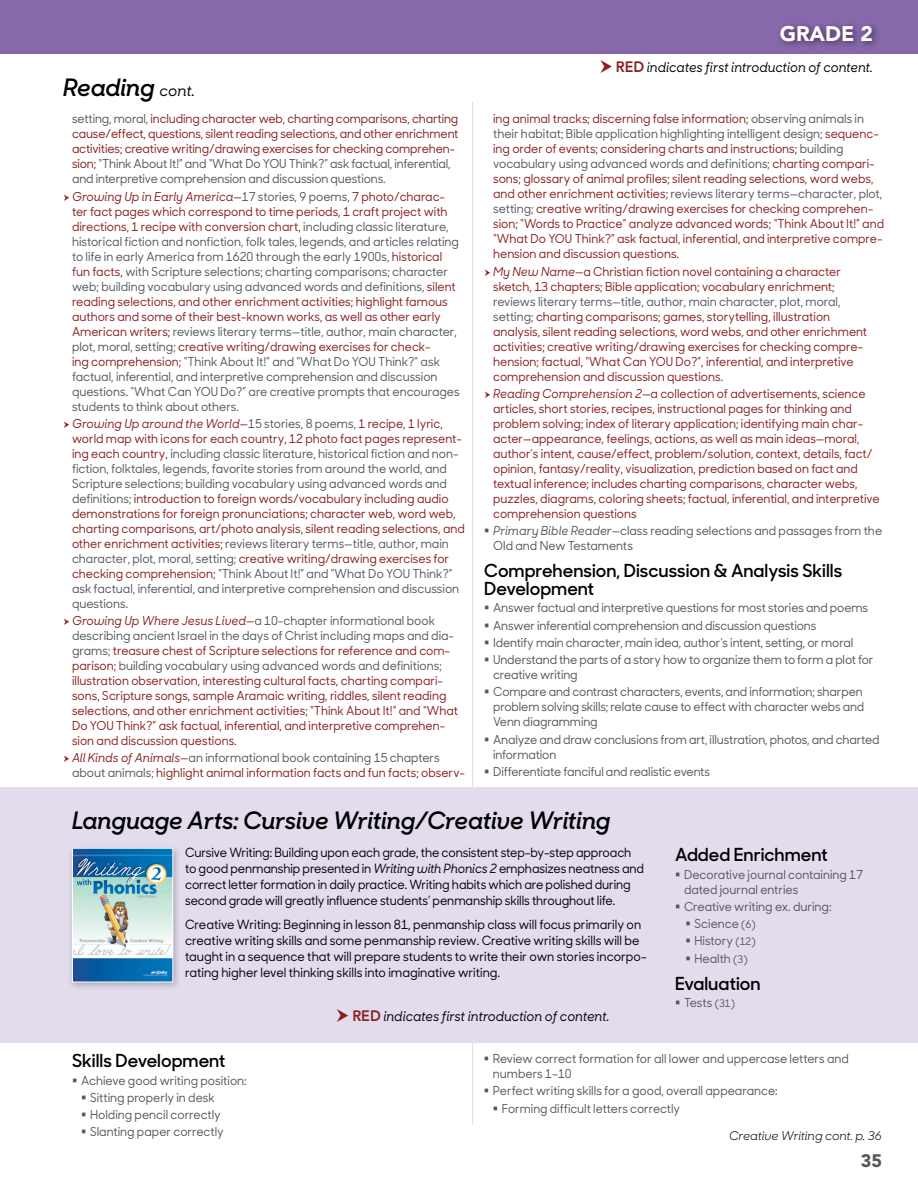
<style>
.page{position:relative;width:918px;height:1188px;background:#fff}
.page>*{position:absolute;margin:0;border:0;box-sizing:border-box;transform-origin:0 0}
.SS_Subjects_Subheads{font:italic 600 24px "Sharp Sans No 1";color:#000}
.t1{font:900 21px "Avenir";color:#fff}
.SS_Subhead_under_ite{font:600 18px/18px "Sharp Sans No 1";color:#000}
.t2{font:900 18px "Avenir";color:#55575a}
.SS_Introduction_to_c{font:italic 500 13.5px "Sharp Sans No 1";color:#000;scale:.95 1}
.SS_Opening_Paragraph{font:500 12.75px/15.8px "Sharp Sans No 1";letter-spacing:-.005em;color:#000;scale:.94 1}
.SS_Opening_Paragraph-2{font:500 12.75px/15.8px "Sharp Sans No 1";letter-spacing:-.005em;color:#000;scale:.95 1}
.t3{font:500 12.3px/15px "Sharp Sans No 1";color:#55575a;scale:.95 1}
.t4{font:500 12.3px/15px "Sharp Sans No 1";color:#88201e;scale:.95 1}
.t5{font:500 12.3px "Sharp Sans No 1";color:#55575a;scale:.94 1}
.SS_Item_cont__on_nex{font:italic 12px "Sharp Sans No 1";color:#000}
.s1{font-family:"Avenir";font-weight:800;font-style:normal;font-size:15px;color:#88201e}
.s2{font-weight:500;font-size:15px}
.s3{color:#55575a}
.s4{font-style:italic;color:#88201e}
.s5{color:#88201e}
.s6{font-style:italic}
.s7{font-size:10.5px}
</style>
<div class="page">
<hr style="left:472px;top:102px;width:1px;height:1023px;background:#e2dced">
<div style="left:0;top:0;width:918px;height:54px;background:#8768aa"></div>
<div style="left:775px;top:21px;width:105px;height:28px;background:#000;opacity:.5"></div>
<div style="left:0;top:788px;width:918px;height:255px;background:#e2dced"></div>
<div style="left:67px;top:844px;width:114px;height:148px;background:#000;opacity:.25"></div>
<img style="left:74px;top:850px;width:97px;height:130px">
<div style="left:72px;top:848px;width:101px;height:134px;border:1px solid #fff"></div>
<h2 class="t1" style="left:780px;top:20px;width:95px">GRADE 2</h2>
<p class="SS_Introduction_to_c" style="left:616px;top:57px;width:272px"><span class="s1">RED</span> indicates first introduction of content.</p>
<p class="SS_Subjects_Subheads" style="left:63px;top:67px;width:133px">Reading <span class="s2">cont.</span></p>
<p class="t4" style="left:72px;top:111px;width:408px"><span class="s3">setting, moral,</span> including character web, charting comparisons, charting cause/effect, questions, silent reading selections, and other enrichment activities; creative writing/drawing exercises for checking comprehen&shy;sion; <span class="s3">“Think About It!” and “What Do YOU Think?” ask factual, inferential, and interpretive comprehension and discussion questions.</span></p>
<p class="t3" style="left:72px;top:188px;width:410px"><span class="s4">Growing Up in Early America—</span>17 stories, 9 poems, <span class="s5">7 photo/charac&shy;ter fact pages which correspond to time periods, 1 craft project with directions, 1 recipe with conversion chart,</span> including classic literature, historical fiction and nonfiction, folk tales, legends, and articles relating to life in early America from 1620 through the early 1900s, <span class="s5">historical fun facts,</span> with Scripture selections; charting comparisons; character web; building vocabulary using advanced words and definitions, <span class="s5">silent reading selections, and other enrichment activities; highlight famous authors and some of their best-known works, as well as other early American writers;</span> reviews literary terms—title, author, main character, plot, moral, setting; <span class="s5">creative writing/drawing exercises for check-<br>ing comprehension;</span> “Think About It!” and “What Do YOU Think?” ask factual, inferential, and interpretive comprehension and discussion questions. “What Can YOU Do?” are creative prompts that encourages students to think about others.</p>
<p class="t3" style="left:72px;top:415px;width:415px"><span class="s4">Growing Up around the World—</span>15 stories, 8 poems, <span class="s5">1 recipe, 1 lyric, world map with icons for each country, 12 photo fact pages represent&shy;ing each country,</span> including classic literature, historical fiction and non&shy;fiction, folktales, legends, favorite stories from around the world, and Scripture selections; building vocabulary using advanced words and definitions; <span class="s5">introduction to foreign words/vocabulary including audio demonstrations for foreign pronunciations; character web, word web, charting comparisons, art/photo analysis, silent reading selections, and other enrichment activities;</span> reviews literary terms—title, author, main character, plot, moral, setting; <span class="s5">creative writing/drawing exercises for checking comprehension;</span> “Think About It!” and “What Do YOU Think?” ask factual, inferential, and interpretive comprehension and discussion questions.</p>
<p class="t4" style="left:72px;top:613px;width:408px"><span class="s6">Growing Up Where Jesus Lived—</span><span class="s3">a 10-chapter informational book describing ancient Israel in the days of Christ including maps and dia&shy;grams;</span> treasure chest of Scripture selections for reference and com&shy;parison; <span class="s3">building vocabulary using advanced words and definitions; </span>illustration observation, interesting cultural facts, charting compari&shy;sons, Scripture songs, sample Aramaic writing, riddles, silent reading selections, and other enrichment activities; “Think About It!” and “What Do YOU Think?” ask factual, inferential, and interpretive comprehen&shy;sion and discussion questions.</p>
<p class="t3" style="left:72px;top:750px;width:415px"><span class="s4">All Kinds of Animals—</span>an informational book containing 15 chapters about animals; <span class="s5">highlight animal information facts and fun facts; observ-</span></p>
<p class="SS_Subjects_Subheads" style="left:72px;top:800px;width:540px">Language Arts: Cursive Writing/Creative Writing</p>
<p class="t4" style="left:493px;top:111px;width:413px">ing animal tracks; discerning false information; <span class="s3">observing animals in their habitat; Bible application highlighting intelligent design;</span> sequenc&shy;ing order of events; considering charts and instructions; <span class="s3">building vocabulary using advanced words and definitions;</span> charting compari&shy;sons; glossary of animal profiles; silent reading selections, word webs, and other enrichment activities; <span class="s3">reviews literary terms—character, plot, setting;</span> creative writing/drawing exercises for checking comprehen&shy;sion; “Words to Practice” analyze advanced words; “Think About It!” and “What Do YOU Think?” ask factual, inferential, and interpretive compre&shy;hension and discussion questions.</p>
<p class="t4" style="left:493px;top:263px;width:395px"><span class="s6">My New Name—</span>a Christian fiction novel containing a character sketch, 13 chapters; Bible application; vocabulary enrichment; <span class="s3">reviews literary terms—title, author, main character, plot, moral, setting;</span> charting comparisons; games, storytelling, illustration analysis, silent reading selections, word webs, and other enrichment activities; creative writing/drawing exercises for checking compre&shy;hension; factual, “What Can YOU Do?”, inferential, and interpretive comprehension and discussion questions.</p>
<p class="t4" style="left:493px;top:385px;width:408px"><span class="s6">Reading Comprehension 2</span>—a collection of advertisements, science articles, short stories, recipes, instructional pages for thinking and problem solving; index of literary application; identifying main char&shy;acter—appearance, feelings, actions, as well as main ideas—moral, author’s intent, cause/effect, problem/solution, context, details, fact/ opinion, fantasy/reality, visualization, prediction based on fact and textual inference; includes charting comparisons, character webs, puzzles, diagrams, coloring sheets; factual, inferential, and interpretive comprehension questions</p>
<p class="t3" style="left:493px;top:523px;width:411px"><span class="s6">Primary Bible Reader—</span>class reading selections and passages from the<br>Old and New Testaments</p>
<p class="SS_Subhead_under_ite" style="left:484px;top:560px;width:360px">Comprehension, Discussion &amp; Analysis Skills<br>Development</p>
<p class="t3" style="left:493px;top:600px;width:396px">Answer factual and interpretive questions for most stories and poems</p>
<p class="t3" style="left:493px;top:617px;width:342px">Answer inferential comprehension and discussion questions</p>
<p class="t3" style="left:493px;top:634px;width:381px">Identify main character, main idea, author’s intent, setting, or moral</p>
<p class="t3" style="left:493px;top:652px;width:402px">Understand the parts of a story how to organize them to form a plot for creative writing</p>
<p class="t3" style="left:493px;top:684px;width:392px">Compare and contrast characters, events, and information; sharpen problem solving skills; relate cause to effect with character webs and<br>Venn diagramming</p>
<p class="t3" style="left:493px;top:731px;width:408px">Analyze and draw conclusions from art, illustration, photos, and charted information</p>
<p class="t3" style="left:493px;top:763px;width:230px">Differentiate fanciful and realistic events</p>
<p class="SS_Opening_Paragraph" style="left:185px;top:844px;width:490px">Cursive Writing: Building upon each grade, the consistent step-by-step approach to good penmanship presented in <span class="s6">Writing with Phonics 2</span> emphasizes neatness and correct letter formation in daily practice. Writing habits which are polished during second grade will greatly influence students’ penmanship skills throughout life.</p>
<p class="SS_Opening_Paragraph-2" style="left:185px;top:916px;width:488px">Creative Writing: Beginning in lesson 81, penmanship class will focus primarily on creative writing skills and some penmanship review. Creative writing skills will be taught in a sequence that will prepare students to write their own stories incorpo&shy;rating higher level thinking skills into imaginative writing.</p>
<p class="SS_Introduction_to_c" style="left:352px;top:1006px;width:272px"><span class="s1">RED</span> indicates first introduction of content.</p>
<p class="SS_Subhead_under_ite" style="left:675px;top:845px;width:154px">Added Enrichment</p>
<p class="t3" style="left:684px;top:866px;width:190px">Decorative journal containing 17 dated journal entries</p>
<p class="t3" style="left:684px;top:898px;width:157px">Creative writing ex. during:</p>
<p class="t3" style="left:694px;top:916px;width:66px">Science <span class="s7">(6)</span></p>
<p class="t3" style="left:694px;top:933px;width:66px">History <span class="s7">(12)</span></p>
<p class="t3" style="left:694px;top:950px;width:58px">Health <span class="s7">(3)</span></p>
<p class="SS_Subhead_under_ite" style="left:675px;top:973px;width:87px">Evaluation</p>
<p class="t3" style="left:684px;top:994px;width:55px">Tests <span class="s7">(31)</span></p>
<p class="SS_Subhead_under_ite" style="left:72px;top:1051px;width:155px">Skills Development</p>
<p class="t3" style="left:81px;top:1072px;width:176px">Achieve good writing position:</p>
<p class="t3" style="left:90px;top:1089px;width:133px">Sitting properly in desk</p>
<p class="t3" style="left:90px;top:1107px;width:139px">Holding pencil correctly</p>
<p class="t3" style="left:90px;top:1124px;width:142px">Slanting paper correctly</p>
<p class="t3" style="left:493px;top:1051px;width:376px">Review correct formation for all lower and uppercase letters and numbers 1–10</p>
<p class="t3" style="left:493px;top:1083px;width:301px">Perfect writing skills for a good, overall appearance:</p>
<p class="t5" style="left:502px;top:1099px;width:191px">Forming difficult letters correctly</p>
<p class="SS_Item_cont__on_nex" style="left:729px;top:1127px;width:154px">Creative Writing cont. p. 36</p>
<h3 class="t2" style="left:861px;top:1150px;width:23px">35</h3>
</div>
